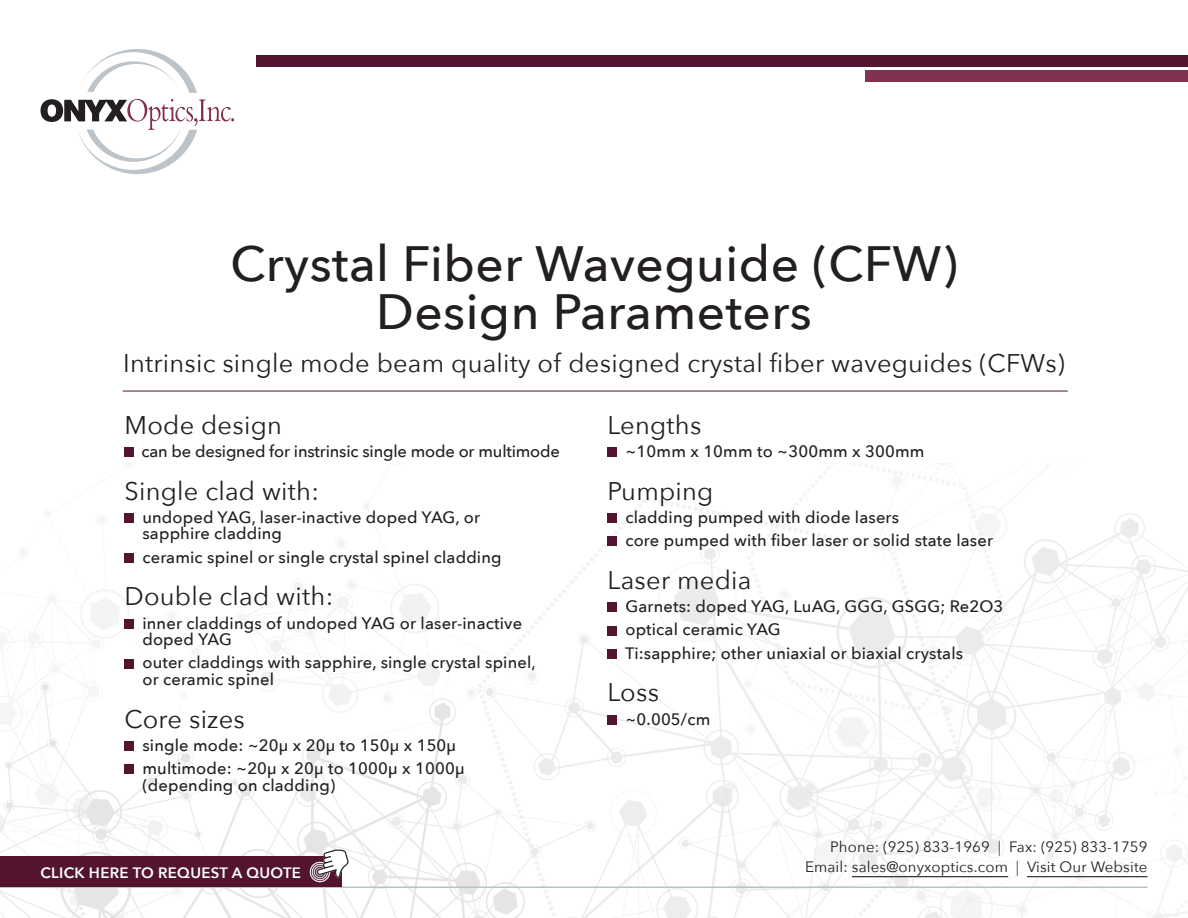
<style>
.page{position:relative;width:1188px;height:918px;background:#fff}
.page>*{position:absolute;margin:0;border:0;box-sizing:border-box;transform-origin:0 0}
.t1{font:500 49.5px/48px "Avenir Next";letter-spacing:.01em;color:#231f20;text-align:center}
.t2{font:25.5px "Avenir Next";letter-spacing:.01em;color:#231f20}
.t3{font:500 16.5px/16.5px "Avenir Next";letter-spacing:.01em;color:#231f20}
.t4{font:500 16.5px "Avenir Next";letter-spacing:-.01em;color:#231f20}
.t5{font:15px "Avenir Next";letter-spacing:.01em;color:#231f20}
.t6{font:600 15px "Avenir Next";letter-spacing:.02em;color:#fff}
.s1{color:#813151}
</style>
<div class="page">
<img style="left:0;top:464px;width:1188px;height:454px">
<svg style="left:85px;top:49px;width:112px;height:44px"></svg>
<svg style="left:41px;top:99px;width:193px;height:75px"></svg>
<div style="left:865px;top:70px;width:323px;height:12px;background:#813151"></div>
<div style="left:256px;top:55px;width:932px;height:12px;background:#52142f"></div>
<hr style="left:0;top:886px;width:1148px;height:2px;background:#b9c2c7">
<hr style="left:852px;top:876px;width:156px;height:1px;background:#231f20">
<hr style="left:1027px;top:876px;width:121px;height:1px;background:#231f20">
<div style="left:0;top:856px;width:342px;height:31px;background:#52142f"></div>
<svg style="left:309px;top:849px;width:40px;height:34px"></svg>
<div style="left:124px;top:448px;width:10px;height:9px;background:#52142f"></div>
<div style="left:124px;top:514px;width:10px;height:9px;background:#52142f"></div>
<div style="left:124px;top:553px;width:10px;height:9px;background:#52142f"></div>
<div style="left:124px;top:619px;width:10px;height:9px;background:#52142f"></div>
<div style="left:124px;top:659px;width:10px;height:9px;background:#52142f"></div>
<div style="left:124px;top:742px;width:10px;height:9px;background:#52142f"></div>
<div style="left:124px;top:765px;width:10px;height:9px;background:#52142f"></div>
<div style="left:608px;top:448px;width:9px;height:9px;background:#52142f"></div>
<div style="left:608px;top:514px;width:9px;height:9px;background:#52142f"></div>
<div style="left:608px;top:537px;width:9px;height:9px;background:#52142f"></div>
<div style="left:608px;top:603px;width:9px;height:9px;background:#52142f"></div>
<div style="left:608px;top:626px;width:9px;height:9px;background:#52142f"></div>
<div style="left:608px;top:649px;width:9px;height:9px;background:#52142f"></div>
<div style="left:608px;top:715px;width:9px;height:9px;background:#52142f"></div>
<hr style="left:123px;top:391px;width:945px;height:1px;background:#52142f">
<p class="t1" style="left:230px;top:239px;width:729px">Crystal Fiber Waveguide (CFW)<br>Design Parameters</p>
<p class="t2" style="left:123px;top:342px;width:943px">Intrinsic single mode beam quality of designed crystal fiber waveguides (CFWs)</p>
<p class="t2" style="left:124px;top:403px;width:159px">Mode design</p>
<p class="t4" style="left:141px;top:437px;width:420px">can be designed for instrinsic single mode or multimode</p>
<p class="t2" style="left:124px;top:469px;width:196px">Single clad with:</p>
<p class="t3" style="left:142px;top:508px;width:339px">undoped YAG, laser-inactive doped YAG, or sapphire cladding</p>
<p class="t3" style="left:142px;top:548px;width:361px">ceramic spinel or single crystal spinel cladding</p>
<p class="t2" style="left:124px;top:575px;width:210px">Double clad with:</p>
<p class="t3" style="left:142px;top:614px;width:381px">inner claddings of undoped YAG or laser-inactive doped YAG</p>
<p class="t3" style="left:142px;top:654px;width:395px">outer claddings with sapphire, single crystal spinel, or ceramic spinel</p>
<p class="t2" style="left:124px;top:697px;width:122px">Core sizes</p>
<p class="t3" style="left:142px;top:736px;width:315px">single mode: ~20µ x 20µ to 150µ x 150µ</p>
<p class="t3" style="left:142px;top:759px;width:324px">multimode: ~20µ x 20µ to 1000µ x 1000µ (depending on cladding)</p>
<p class="t6" style="left:40px;top:860px;width:262px">CLICK HERE TO REQUEST A QUOTE</p>
<p class="t2" style="left:608px;top:403px;width:95px">Lengths</p>
<p class="t3" style="left:625px;top:442px;width:301px">~10mm x 10mm to ~300mm x 300mm</p>
<p class="t2" style="left:608px;top:469px;width:107px">Pumping</p>
<p class="t3" style="left:625px;top:508px;width:275px">cladding pumped with diode lasers</p>
<p class="t3" style="left:625px;top:531px;width:369px">core pumped with fiber laser or solid state laser</p>
<p class="t2" style="left:608px;top:558px;width:145px">Laser media</p>
<p class="t3" style="left:625px;top:597px;width:380px">Garnets: doped YAG, LuAG, GGG, GSGG; Re2O3</p>
<p class="t3" style="left:625px;top:621px;width:157px">optical ceramic YAG</p>
<p class="t3" style="left:625px;top:644px;width:340px">Ti:sapphire; other uniaxial or biaxial crystals</p>
<p class="t2" style="left:608px;top:671px;width:53px">Loss</p>
<p class="t3" style="left:625px;top:710px;width:86px">~0.005/cm</p>
<p class="t5" style="left:830px;top:834px;width:319px">Phone: (925) 833-1969 <span class="s1">|</span> Fax: (925) 833-1759</p>
<p class="t5" style="left:805px;top:854px;width:344px">Email: sales@onyxoptics.com <span class="s1">|</span> Visit Our Website</p>
</div>
